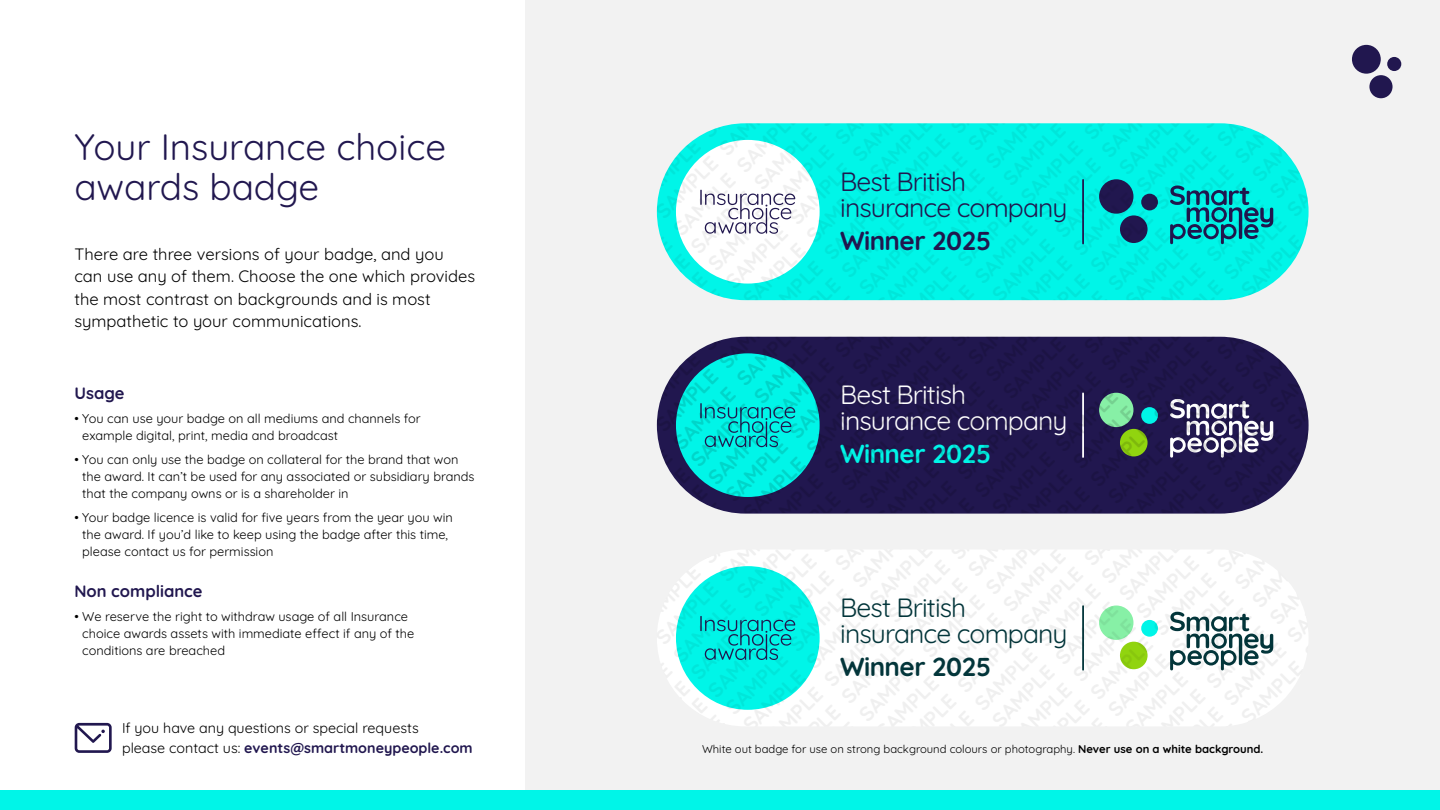
<style>
.page{position:relative;width:1440px;height:810px;background:#fff}
.page>*{position:absolute;margin:0;border:0;box-sizing:border-box;transform-origin:0 0}
.t1{font:36.75px/39.8px "Quicksand";color:#21174f}
.t2{font:26.4px/26px "Quicksand";letter-spacing:-.035em;color:#21174f}
.t3{font:26.4px/26px "Quicksand";letter-spacing:-.035em;color:#03363b}
.t4{font:26.4px/26px "Quicksand";letter-spacing:-.035em;color:#fff}
.t5{font:700 26.03px "Quicksand";letter-spacing:-.02em;color:#21174f}
.t6{font:700 26.03px "Quicksand";letter-spacing:-.02em;color:#03363b}
.t7{font:700 26.03px "Quicksand";letter-spacing:-.02em;color:#00f5e8}
.t8{font:16.5px/22.5px "Quicksand";color:#000}
.t9{font:700 16.5px "Quicksand";color:#21174f}
.t10{font:14.25px/20.2px "Quicksand";color:#000}
.t11{font:12.75px/17.2px "Quicksand";color:#000}
.t12{font:11.25px "Quicksand";color:#000}
.s1{font-weight:700;color:#21174f}
.s2{font-weight:700}
</style>
<div class="page">
<div style="left:525px;top:0;width:915px;height:810px;background:#f2f2f2"></div>
<div style="left:0;top:790px;width:1440px;height:20px;background:#00f5e8"></div>
<div style="left:657px;top:123px;width:652px;height:177px;background:#00f5e8;border-radius:88px"></div>
<div style="left:676px;top:140px;width:144px;height:144px;background:#fff;border-radius:50%"></div>
<hr style="left:1082px;top:180px;width:2px;height:64px;background:#21174f">
<div style="left:1141px;top:194px;width:17px;height:16px;background:#21174f;border-radius:50%"></div>
<div style="left:1120px;top:215px;width:28px;height:28px;background:#21174f;border-radius:50%"></div>
<div style="left:1099px;top:179px;width:34px;height:35px;background:#21174f;border-radius:50%"></div>
<svg style="left:700px;top:190px;width:95px;height:44px"></svg>
<svg style="left:1170px;top:186px;width:103px;height:58px"></svg>
<div style="left:657px;top:550px;width:652px;height:176px;background:#fff;border-radius:88px"></div>
<div style="left:676px;top:566px;width:144px;height:144px;background:#00f5e8;border-radius:50%"></div>
<div style="left:1141px;top:620px;width:17px;height:17px;background:#00f5e8;border-radius:50%"></div>
<div style="left:1120px;top:642px;width:28px;height:27px;background:#91d40f;border-radius:50%"></div>
<div style="left:1099px;top:606px;width:34px;height:34px;background:#87f0a6;border-radius:50%"></div>
<svg style="left:700px;top:616px;width:95px;height:44px"></svg>
<hr style="left:1082px;top:606px;width:2px;height:64px;background:#03363b">
<svg style="left:1170px;top:612px;width:103px;height:58px"></svg>
<svg style="left:657px;top:337px;width:652px;height:176px;background:#30275b"></svg>
<div style="left:676px;top:353px;width:144px;height:144px;background:#00f5e8;border-radius:50%"></div>
<div style="left:1141px;top:407px;width:17px;height:17px;background:#00f5e8;border-radius:50%"></div>
<div style="left:1120px;top:429px;width:28px;height:27px;background:#91d40f;border-radius:50%"></div>
<div style="left:1099px;top:393px;width:34px;height:34px;background:#87f0a6;border-radius:50%"></div>
<svg style="left:700px;top:403px;width:95px;height:44px"></svg>
<hr style="left:1082px;top:393px;width:2px;height:64px;background:#fff">
<svg style="left:1170px;top:399px;width:103px;height:59px"></svg>
<div style="left:1387px;top:57px;width:14px;height:14px;background:#21174f;border-radius:50%"></div>
<div style="left:1369px;top:75px;width:23px;height:23px;background:#21174f;border-radius:50%"></div>
<div style="left:1352px;top:45px;width:29px;height:29px;background:#21174f;border-radius:50%"></div>
<svg style="left:75px;top:723px;width:37px;height:30px"></svg>
<h1 class="t1" style="left:74px;top:123px;width:373px">Your Insurance choice awards badge</h1>
<p class="t8" style="left:74px;top:241px;width:402px">There are three versions of your badge, and you can use any of them. Choose the one which provides the most contrast on backgrounds and is most sympathetic to your communications.</p>
<p class="t9" style="left:74px;top:381px;width:52px">Usage</p>
<p class="t11" style="left:82px;top:408px;width:340px;text-indent:-8px">• You can use your badge on all mediums and channels for example digital, print, media and broadcast</p>
<p class="t11" style="left:82px;top:449px;width:394px;text-indent:-8px">• You can only use the badge on collateral for the brand that won the award. It can’t be used for any associated or subsidiary brands that the company owns or is a shareholder in</p>
<p class="t11" style="left:82px;top:507px;width:372px;text-indent:-8px">• Your badge licence is valid for five years from the year you win the award. If you’d like to keep using the badge after this time, please contact us for permission</p>
<p class="t9" style="left:74px;top:579px;width:130px">Non compliance</p>
<p class="t11" style="left:82px;top:606px;width:334px;text-indent:-8px">• We reserve the right to withdraw usage of all Insurance choice awards assets with immediate effect if any of the conditions are breached</p>
<p class="t10" style="left:122px;top:716px;width:352px">If you have any questions or special requests<br>please contact us: <span class="s1">events@smartmoneypeople.com</span></p>
<h2 class="t2" style="left:840px;top:166px;width:229px">Best British insurance company</h2>
<h3 class="t5" style="left:840px;top:221px;width:153px">Winner 2025</h3>
<h2 class="t4" style="left:840px;top:380px;width:229px">Best British insurance company</h2>
<h3 class="t7" style="left:840px;top:434px;width:153px">Winner 2025</h3>
<h2 class="t3" style="left:840px;top:592px;width:229px">Best British insurance company</h2>
<h3 class="t6" style="left:840px;top:647px;width:153px">Winner 2025</h3>
<p class="t12" style="left:702px;top:740px;width:563px">White out badge for use on strong background colours or photography. <span class="s2">Never use on a white background.</span></p>
</div>
